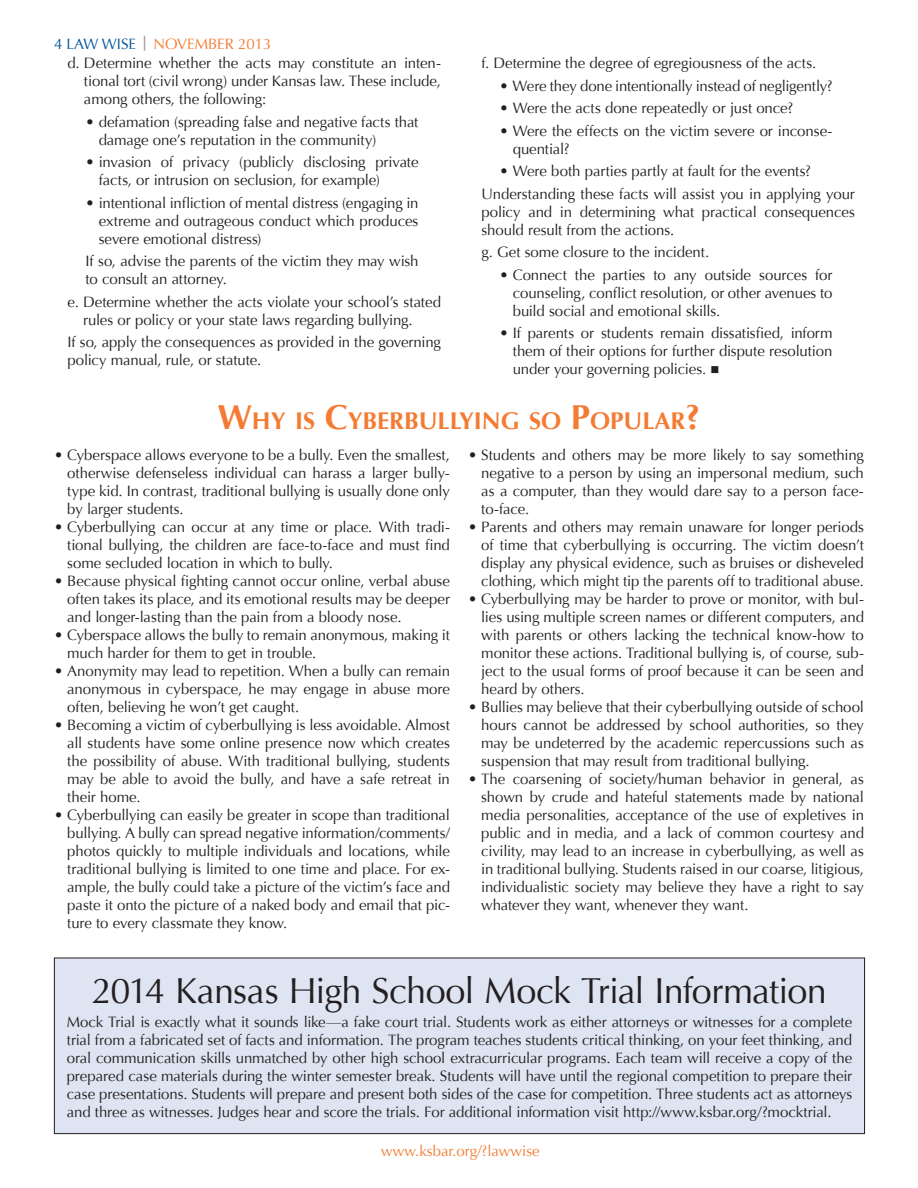
<style>
.page{position:relative;width:918px;height:1188px;background:#fff}
.page>*{position:absolute;margin:0;border:0;box-sizing:border-box;transform-origin:0 0}
.t1{font:36px "Optima";letter-spacing:-.025em;color:#231f20}
.Headline_Orange{font:700 24.15px "Optima";color:#f47b32}
.Body_no_indent{font:15px/18px "Optima";letter-spacing:-.01em;color:#231f20;text-align:justify}
.Body_Indent_2{font:15px/18px "Optima";letter-spacing:-.005em;color:#231f20}
.Body_Indent{font:15px/18px "Optima";letter-spacing:-.005em;color:#231f20;text-align:justify}
.t2{font:15px "Optima";color:#f47b32}
.s1{color:#01529a}
.s2{font-weight:700;color:#999}
.s3{font-size:34.5px}
</style>
<div class="page">
<div style="left:54px;top:958px;width:811px;height:176px;background:#dee4f1"></div>
<div style="left:54px;top:958px;width:811px;height:176px;border:1px solid #231f20"></div>
<p class="t2" style="left:54px;top:35px;width:219px"><span class="s1">4 LAW WISE</span> <span class="s2">|</span> NOVEMBER 2013</p>
<p class="Body_Indent" style="left:84px;top:55px;width:359px;text-indent:-16px">d. Determine whether the acts may constitute an inten&shy;tional tort (civil wrong) under Kansas law. These include, among others, the following:</p>
<p class="Body_Indent_2" style="left:99px;top:113px;width:321px;text-indent:-13px">• defamation (spreading false and negative facts that damage one’s reputation in the community)</p>
<p class="Body_Indent_2" style="left:99px;top:154px;width:321px;text-indent:-13px">• invasion of privacy (publicly disclosing private facts, or intrusion on seclusion, for example)</p>
<p class="Body_Indent_2" style="left:99px;top:194px;width:321px;text-align:justify;text-indent:-13px">• intentional infliction of mental distress (engaging in extreme and outrageous conduct which produces severe emotional distress)</p>
<p class="Body_Indent_2" style="left:86px;top:253px;width:335px">If so, advise the parents of the victim they may wish to consult an attorney.</p>
<p class="Body_Indent" style="left:83px;top:293px;width:359px;text-indent:-16px">e. Determine whether the acts violate your school’s stated rules or policy or your state laws regarding bullying.</p>
<p class="Body_Indent" style="left:68px;top:334px;width:375px">If so, apply the consequences as provided in the governing policy manual, rule, or statute.</p>
<p class="Body_Indent" style="left:482px;top:55px;width:336px">f. Determine the degree of egregiousness of the acts.</p>
<p class="Body_Indent_2" style="left:500px;top:77px;width:335px">• Were they done intentionally instead of negligently?</p>
<p class="Body_Indent_2" style="left:500px;top:100px;width:295px">• Were the acts done repeatedly or just once?</p>
<p class="Body_Indent_2" style="left:513px;top:122px;width:321px;text-indent:-13px">• Were the effects on the victim severe or inconse&shy;quential?</p>
<p class="Body_Indent_2" style="left:500px;top:163px;width:313px">• Were both parties partly at fault for the events?</p>
<p class="Body_Indent" style="left:482px;top:185px;width:375px">Understanding these facts will assist you in applying your policy and in determining what practical consequences should result from the actions.</p>
<p class="Body_Indent" style="left:482px;top:244px;width:229px">g. Get some closure to the incident.</p>
<p class="Body_Indent_2" style="left:513px;top:266px;width:321px;text-align:justify;text-indent:-13px">• Connect the parties to any outside sources for counseling, conflict resolution, or other avenues to build social and emotional skills.</p>
<p class="Body_Indent_2" style="left:513px;top:325px;width:321px;text-align:justify;text-indent:-13px">• If parents or students remain dissatisfied, inform them of their options for further dispute resolution under your governing policies. ■</p>
<p class="Headline_Orange" style="left:217px;top:407px;width:485px"><span class="s3">W</span>HY IS <span class="s3">C</span>YBERBULLYING SO <span class="s3">P</span>OPULAR<span class="s3">?</span></p>
<p class="Body_no_indent" style="left:67px;top:446px;width:384px;text-indent:-13px">• Cyberspace allows everyone to be a bully. Even the smallest, otherwise defenseless individual can harass a larger bully&shy;type kid. In contrast, traditional bullying is usually done only by larger students.</p>
<p class="Body_no_indent" style="left:67px;top:518px;width:384px;text-indent:-13px">• Cyberbullying can occur at any time or place. With tradi&shy;tional bullying, the children are face-to-face and must find some secluded location in which to bully.</p>
<p class="Body_no_indent" style="left:67px;top:572px;width:384px;text-indent:-13px">• Because physical fighting cannot occur online, verbal abuse often takes its place, and its emotional results may be deeper and longer-lasting than the pain from a bloody nose.</p>
<p class="Body_no_indent" style="left:67px;top:626px;width:384px;text-indent:-13px">• Cyberspace allows the bully to remain anonymous, making it much harder for them to get in trouble.</p>
<p class="Body_no_indent" style="left:67px;top:662px;width:384px;text-indent:-13px">• Anonymity may lead to repetition. When a bully can remain anonymous in cyberspace, he may engage in abuse more often, believing he won’t get caught.</p>
<p class="Body_no_indent" style="left:67px;top:716px;width:384px;text-indent:-13px">• Becoming a victim of cyberbullying is less avoidable. Almost all students have some online presence now which creates the possibility of abuse. With traditional bullying, students may be able to avoid the bully, and have a safe retreat in their home.</p>
<p class="Body_no_indent" style="left:67px;top:806px;width:384px;text-indent:-13px">• Cyberbullying can easily be greater in scope than traditional bullying. A bully can spread negative information/comments/ photos quickly to multiple individuals and locations, while traditional bullying is limited to one time and place. For ex&shy;ample, the bully could take a picture of the victim’s face and paste it onto the picture of a naked body and email that pic&shy;ture to every classmate they know.</p>
<p class="Body_no_indent" style="left:481px;top:446px;width:384px;text-indent:-13px">• Students and others may be more likely to say something negative to a person by using an impersonal medium, such as a computer, than they would dare say to a person face&shy;to-face.</p>
<p class="Body_no_indent" style="left:481px;top:518px;width:384px;text-indent:-13px">• Parents and others may remain unaware for longer periods of time that cyberbullying is occurring. The victim doesn’t display any physical evidence, such as bruises or disheveled clothing, which might tip the parents off to traditional abuse.</p>
<p class="Body_no_indent" style="left:481px;top:590px;width:384px;text-indent:-13px">• Cyberbullying may be harder to prove or monitor, with bul&shy;lies using multiple screen names or different computers, and with parents or others lacking the technical know-how to monitor these actions. Traditional bullying is, of course, sub&shy;ject to the usual forms of proof because it can be seen and heard by others.</p>
<p class="Body_no_indent" style="left:481px;top:698px;width:384px;text-indent:-13px">• Bullies may believe that their cyberbullying outside of school hours cannot be addressed by school authorities, so they may be undeterred by the academic repercussions such as suspension that may result from traditional bullying.</p>
<p class="Body_no_indent" style="left:481px;top:770px;width:384px;text-indent:-13px">• The coarsening of society/human behavior in general, as shown by crude and hateful statements made by national media personalities, acceptance of the use of expletives in public and in media, and a lack of common courtesy and civility, may lead to an increase in cyberbullying, as well as in traditional bullying. Students raised in our coarse, litigious, individualistic society may believe they have a right to say whatever they want, whenever they want.</p>
<p class="t1" style="left:92px;top:970px;width:736px">2014 Kansas High School Mock Trial Information</p>
<p class="Body_no_indent" style="left:67px;top:1014px;width:787px">Mock Trial is exactly what it sounds like—a fake court trial. Students work as either attorneys or witnesses for a complete trial from a fabricated set of facts and information. The program teaches students critical thinking, on your feet thinking, and oral communication skills unmatched by other high school extracurricular programs. Each team will receive a copy of the prepared case materials during the winter semester break. Students will have until the regional competition to prepare their case presentations. Students will prepare and present both sides of the case for competition. Three students act as attorneys and three as witnesses. Judges hear and score the trials. For additional information visit http://www.ksbar.org/?mocktrial.</p>
<p class="t2" style="left:381px;top:1142px;width:160px">www.ksbar.org/?lawwise</p>
</div>
